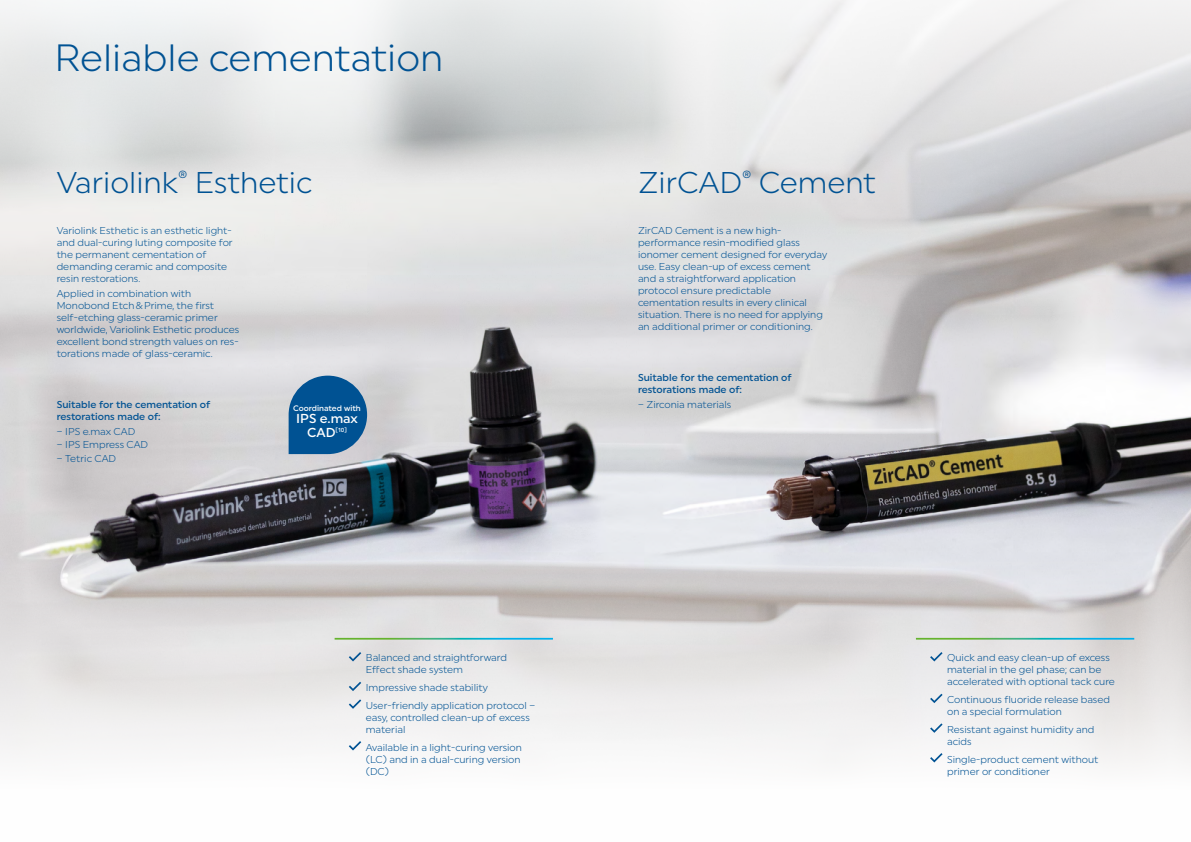
<style>
.page{position:relative;width:1191px;height:842px;background:#fff}
.page>*{position:absolute;margin:0;border:0;box-sizing:border-box;transform-origin:0 0}
.HL_1_24pt{font:38px "Uniform Pro Ivoclar Lgt";color:#005293}
.HL_1_24pt-2{font:30px "Uniform Pro Ivoclar Lgt";color:#005293}
.t1{font:500 13px/14px "Uniform Pro Ivoclar";color:#fff}
.t2{font:10px/12px "Uniform Pro Ivoclar Lgt";color:#005293}
.t3{font:500 10px/12px "Uniform Pro Ivoclar";color:#005293}
.t4{font:500 8px "Uniform Pro Ivoclar";color:#fff}
.t5{font:500 5.8px "Uniform Pro Ivoclar";color:#fff}
</style>
<div class="page">
<img style="left:0;top:0;width:1191px;height:763px">
<div style="left:289px;top:376px;width:78px;height:78px;background:#005293;border-radius:39px"></div>
<hr style="left:334px;top:638px;width:219px;height:2px;background:#fff">
<svg style="left:349px;top:652px;width:12px;height:9px"></svg>
<svg style="left:349px;top:682px;width:12px;height:9px"></svg>
<svg style="left:349px;top:699px;width:12px;height:10px"></svg>
<svg style="left:349px;top:741px;width:12px;height:9px"></svg>
<hr style="left:916px;top:638px;width:218px;height:2px;background:#fff">
<svg style="left:930px;top:652px;width:12px;height:9px"></svg>
<svg style="left:930px;top:694px;width:12px;height:9px"></svg>
<svg style="left:930px;top:723px;width:12px;height:10px"></svg>
<svg style="left:930px;top:753px;width:12px;height:9px"></svg>
<p class="HL_1_24pt" style="left:54px;top:36px;width:390px">Reliable cementation</p>
<p class="HL_1_24pt-2" style="left:57px;top:165px;width:257px">Variolink<sup>®</sup> Esthetic</p>
<p class="HL_1_24pt-2" style="left:638px;top:165px;width:239px">ZirCAD<sup>®</sup> Cement</p>
<p class="t2" style="left:57px;top:225px;width:178px">Variolink Esthetic is an esthetic light&shy;and dual-curing luting composite for the permanent cementation of demanding ceramic and composite resin restorations.</p>
<p class="t2" style="left:57px;top:288px;width:184px">Applied in combination with Monobond Etch&amp;Prime, the first self-etching glass-ceramic primer worldwide, Variolink Esthetic produces excellent bond strength values on res&shy;torations made of glass-ceramic.</p>
<p class="t3" style="left:57px;top:398px;width:155px">Suitable for the cementation of restorations made of:</p>
<p class="t2" style="left:57px;top:425px;width:80px">– IPS e.max CAD</p>
<p class="t2" style="left:57px;top:439px;width:93px">– IPS Empress CAD</p>
<p class="t2" style="left:57px;top:452px;width:61px">– Tetric CAD</p>
<p class="t4" style="left:293px;top:404px;width:69px">Coordinated with</p>
<p class="t1" style="left:307px;top:412px;width:52px;text-indent:-11px">IPS e.max<br>CAD</p>
<p class="t5" style="left:335px;top:426px;width:13px">[10]</p>
<p class="t2" style="left:638px;top:225px;width:191px">ZirCAD Cement is a new high&shy;performance resin-modified glass ionomer cement designed for everyday use. Easy clean-up of excess cement and a straightforward application protocol ensure predictable cementation results in every clinical situation. There is no need for applying an additional primer or conditioning.</p>
<p class="t3" style="left:638px;top:372px;width:155px">Suitable for the cementation of restorations made of:</p>
<p class="t2" style="left:638px;top:398px;width:95px">– Zirconia materials</p>
<p class="t2" style="left:366px;top:652px;width:143px">Balanced and straightforward<br>Effect shade system</p>
<p class="t2" style="left:366px;top:681px;width:123px">Impressive shade stability</p>
<p class="t2" style="left:366px;top:699px;width:171px">User-friendly application protocol – easy, controlled clean-up of excess material</p>
<p class="t2" style="left:366px;top:741px;width:158px">Available in a light-curing version (LC) and in a dual-curing version (DC)</p>
<p class="t2" style="left:947px;top:652px;width:169px">Quick and easy clean-up of excess material in the gel phase; can be accelerated with optional tack cure</p>
<p class="t2" style="left:947px;top:693px;width:164px">Continuous fluoride release based on a special formulation</p>
<p class="t2" style="left:947px;top:723px;width:149px">Resistant against humidity and acids</p>
<p class="t2" style="left:947px;top:753px;width:153px">Single-product cement without primer or conditioner</p>
</div>
